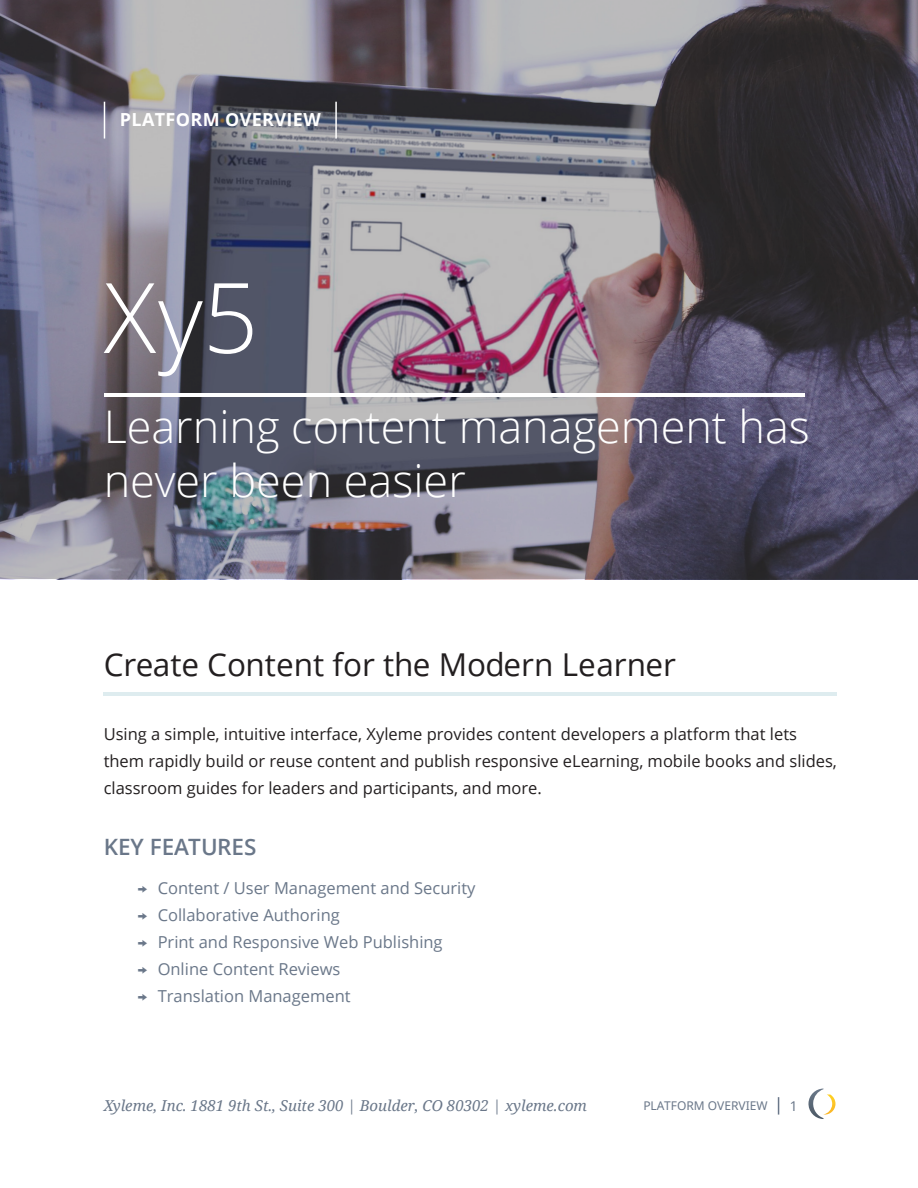
<style>
.page{position:relative;width:918px;height:1188px;background:#fff}
.page>*{position:absolute;margin:0;border:0;box-sizing:border-box;transform-origin:0 0}
.t1{font:300 97.5px "Open Sans";color:#fff}
.t2{font:300 45px/54px "Open Sans";color:#fff}
.t3{font:31.5px "Open Sans";color:#231f20}
.t4{font:600 22.5px "Open Sans";color:#6a7789}
.t5{font:700 18px "Open Sans";letter-spacing:.02em;color:#fff}
.t6{font:16.5px/27px "Open Sans";color:#231f20}
.t7{font:16.5px "Open Sans";color:#6a7789}
.t8{font:italic 15px "Noto Serif";color:#6a7789}
.t9{font:13.5px "Noto Sans";color:#6a7789}
.t10{font:12px "Noto Sans";color:#6a7789}
.s1{font-family:"Proxima Nova";font-weight:300}
</style>
<div class="page">
<svg style="left:808px;top:1089px;width:27px;height:30px"></svg>
<svg style="left:778px;top:1097px;width:1px;height:18px"></svg>
<svg style="left:0;top:0;width:918px;height:579px;background:#6c6975"></svg>
<hr style="left:104px;top:692px;width:733px;height:3px;background:#deecef">
<hr style="left:104px;top:102px;width:1px;height:37px;background:#fff">
<hr style="left:335px;top:102px;width:2px;height:37px;background:#fff">
<hr style="left:104px;top:393px;width:701px;height:4px;background:#fff">
<p class="t5" style="left:120px;top:107px;width:202px">PLATFORM OVERVIEW</p>
<p class="t1" style="left:104px;top:251px;width:156px">Xy5</p>
<p class="t2" style="left:104px;top:398px;width:708px">Learning content management has never been easier</p>
<p class="t3" style="left:104px;top:643px;width:574px">Create Content for the Modern Learner</p>
<p class="t6" style="left:104px;top:720px;width:735px">Using a simple, intuitive interface, Xyleme provides content developers a platform that lets them rapidly build or reuse content and publish responsive eLearning, mobile books and slides, classroom guides for leaders and participants, and more.</p>
<p class="t4" style="left:104px;top:831px;width:154px">KEY FEATURES</p>
<p class="t7" style="left:137px;top:877px;width:340px"><span class="s1">→</span> Content / User Management and Security</p>
<p class="t7" style="left:137px;top:904px;width:204px"><span class="s1">→</span> Collaborative Authoring</p>
<p class="t7" style="left:137px;top:931px;width:307px"><span class="s1">→</span> Print and Responsive Web Publishing</p>
<p class="t7" style="left:137px;top:958px;width:204px"><span class="s1">→</span> Online Content Reviews</p>
<p class="t7" style="left:137px;top:985px;width:215px"><span class="s1">→</span> Translation Management</p>
<p class="t8" style="left:104px;top:1095px;width:485px">Xyleme, Inc. 1881 9th St., Suite 300 | Boulder, CO 80302 | xyleme.com</p>
<p class="t10" style="left:643px;top:1097px;width:126px">PLATFORM OVERVIEW</p>
<p class="t9" style="left:790px;top:1096px;width:9px">1</p>
</div>
